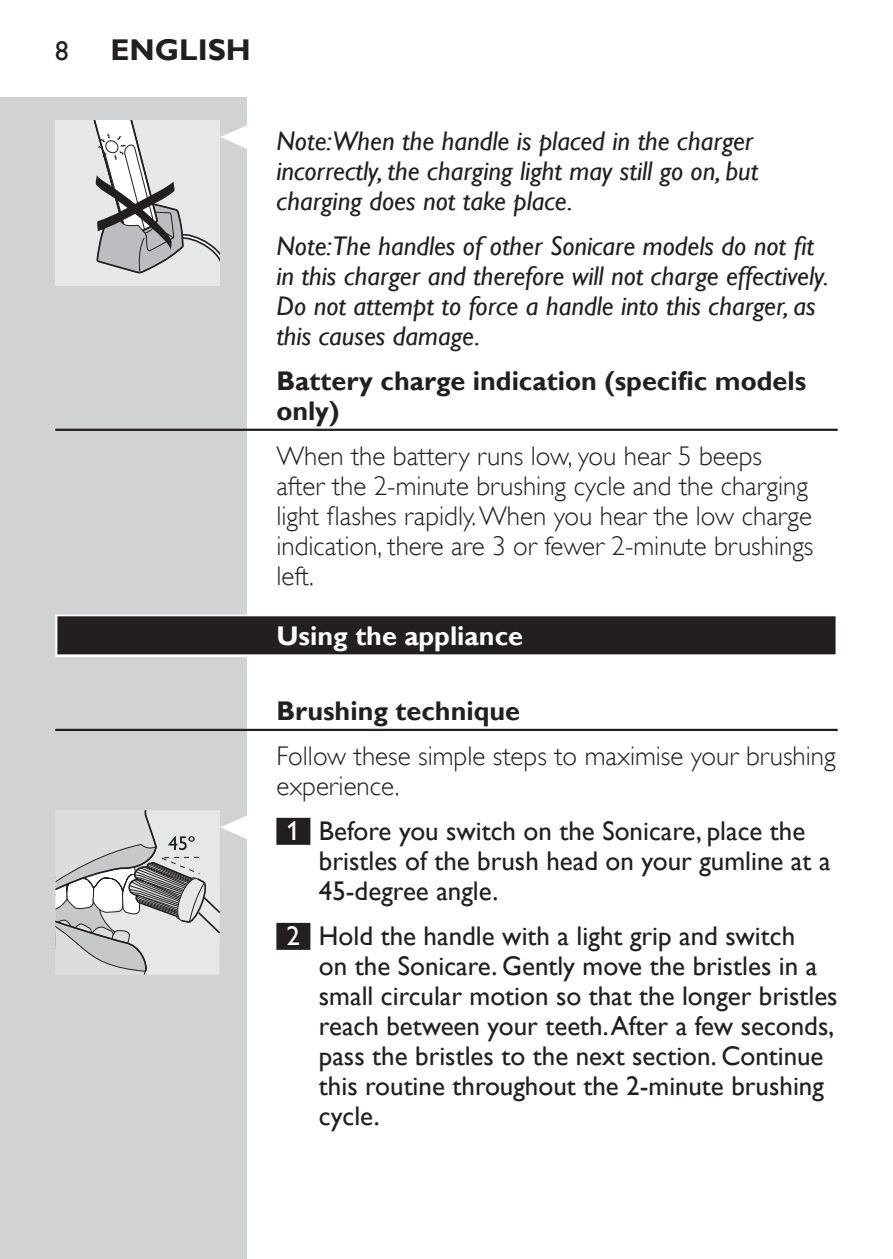
<style>
.page{position:relative;width:893px;height:1259px;background:#fff}
.page>*{position:absolute;margin:0;border:0;box-sizing:border-box;transform-origin:0 0}
.t1{font:700 30px "Gill Sans Alt One WGL";color:#231f20}
.t2{font:27px/30px "Gill Sans Alt One WGL";color:#231f20}
.t3{font:italic 27px/30px "Gill Sans Alt One WGL";color:#231f20}
.t4{font:27px/30px "Gill Sans Alt One WGL Light";color:#231f20}
.t5{font:700 27px/30px "Gill Sans Alt One WGL";color:#231f20}
.t6{font:700 27px "Gill Sans Alt One WGL";color:#fff}
.s1{color:#fff}
</style>
<div class="page">
<hr style="left:892px;top:98px;width:1px;height:1161px;background:#d1d2d4">
<div style="left:0;top:98px;width:247px;height:1161px;background:#d1d2d4"></div>
<hr style="left:55px;top:429px;width:783px;height:2px;background:#231f20">
<div style="left:55px;top:614px;width:783px;height:43px;background:linear-gradient(to right,#aeadad,#aeadad)"></div>
<div style="left:57px;top:616px;width:779px;height:38px;background:#231f20"></div>
<hr style="left:55px;top:729px;width:783px;height:2px;background:#231f20">
<div style="left:276px;top:818px;width:34px;height:27px;background:#231f20"></div>
<div style="left:276px;top:923px;width:34px;height:27px;background:#231f20"></div>
<div style="left:55px;top:120px;width:165px;height:165px;background:#e6e7e9"></div>
<svg style="left:93px;top:120px;width:154px;height:154px"></svg>
<svg style="left:55px;top:810px;width:192px;height:164px"></svg>
<p class="t2" style="left:55px;top:36px;width:15px">8</p>
<p class="t1" style="left:111px;top:29px;width:142px">English</p>
<p class="t3" style="left:276px;top:126px;width:484px">Note:When the handle is placed in the charger incorrectly, the charging light may still go on, but charging does not take place.</p>
<p class="t3" style="left:276px;top:231px;width:554px">Note:The handles of other Sonicare models do not fit in this charger and therefore will not charge effectively.<br>Do not attempt to force a handle into this charger, as this causes damage.</p>
<p class="t5" style="left:276px;top:366px;width:531px">Battery charge indication (specific models only)</p>
<p class="t4" style="left:276px;top:441px;width:538px">When the battery runs low, you hear 5 beeps after the 2-minute brushing cycle and the charging light flashes rapidly. When you hear the low charge indication, there are 3 or fewer 2-minute brushings left.</p>
<p class="t6" style="left:276px;top:617px;width:248px">Using the appliance</p>
<p class="t5" style="left:276px;top:696px;width:245px">Brushing technique</p>
<p class="t4" style="left:276px;top:741px;width:561px">Follow these simple steps to maximise your brushing experience.</p>
<p class="t2" style="left:319px;top:816px;width:513px;text-indent:-32px"><span class="s1">1</span> Before you switch on the Sonicare, place the bristles of the brush head on your gumline at a<br>45-degree angle.</p>
<p class="t2" style="left:319px;top:921px;width:520px;text-indent:-32px"><span class="s1">2</span> Hold the handle with a light grip and switch<br>on the Sonicare. Gently move the bristles in a small circular motion so that the longer bristles reach between your teeth. After a few seconds, pass the bristles to the next section. Continue this routine throughout the 2-minute brushing cycle.</p>
</div>
